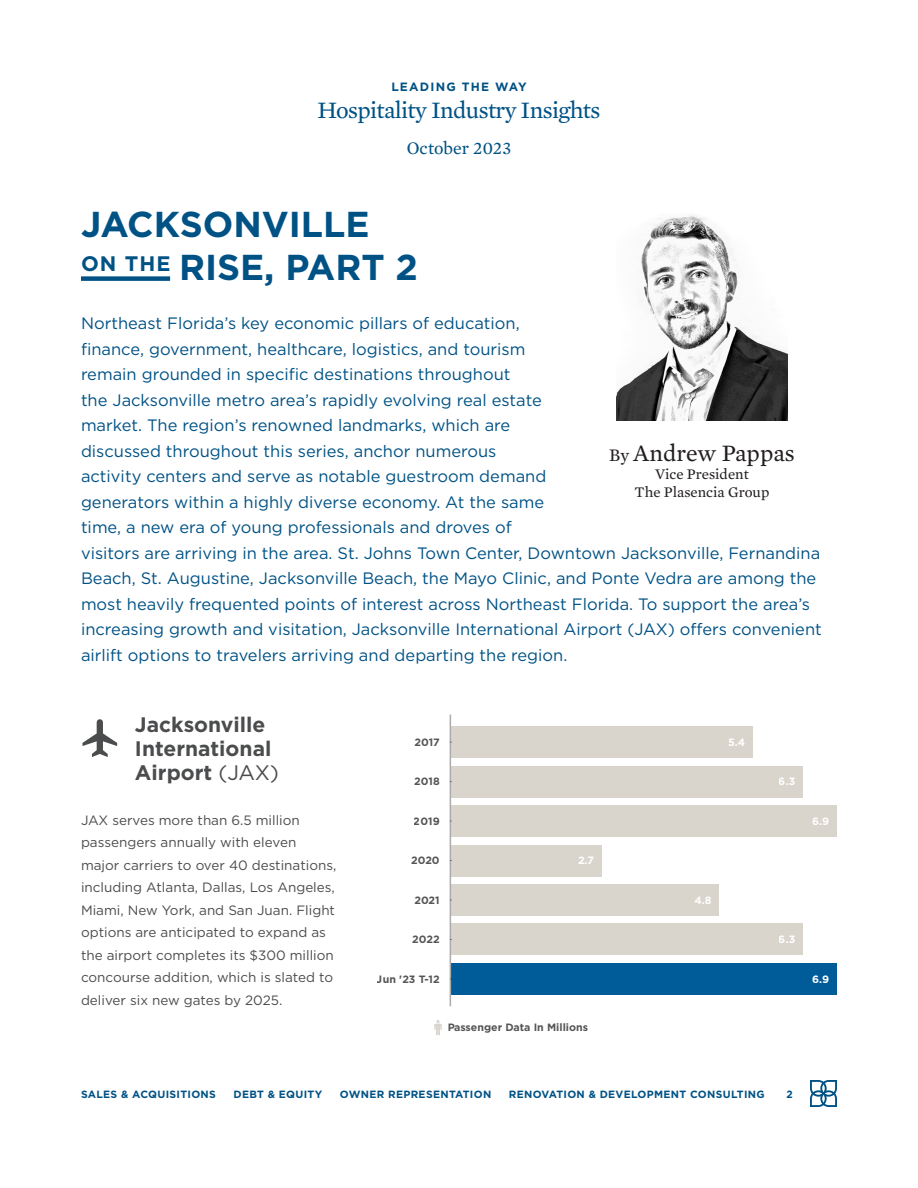
<style>
.page{position:relative;width:918px;height:1188px;background:#fff}
.page>*{position:absolute;margin:0;border:0;box-sizing:border-box;transform-origin:0 0}
.t1{font:700 36px/43.2px "Gotham";color:#005285}
.t2{font:24px "Mercury Text G2";letter-spacing:-.025em;color:#005285}
.t3{font:24px "Mercury Text G2";color:#231f20}
.t4{font:700 21px/24px "Gotham";color:#4b4c4d}
.t5{font:18px "Mercury Text G2";color:#005285}
.t6{font:16.5px/25.5px "Gotham";color:#005285}
.t7{font:15px/18px "Mercury Text G2";color:#231f20;text-align:center}
.t8{font:13.5px/22.5px "Gotham";color:#4b4c4d}
.t9{font:700 12px "Gotham";letter-spacing:.1em;color:#005285}
.t10{font:700 10.65px "Gotham";color:#555}
.t11{font:700 10.65px "Gotham";color:#fff}
.t12{font:700 10.5px "Gotham";letter-spacing:.03em;color:#005285}
.s1{font-size:18px}
.s2{font-weight:400}
</style>
<div class="page">
<svg style="left:810px;top:1080px;width:27px;height:27px"></svg>
<img style="left:617px;top:215px;width:170px;height:205px">
<div style="left:81px;top:276px;width:89px;height:5px;background:#005285"></div>
<div style="left:450px;top:726px;width:303px;height:32px;background:#d9d4cc"></div>
<div style="left:450px;top:766px;width:353px;height:31px;background:#d9d4cc"></div>
<div style="left:450px;top:805px;width:387px;height:32px;background:#d9d4cc"></div>
<div style="left:450px;top:845px;width:151px;height:31px;background:#d9d4cc"></div>
<div style="left:450px;top:884px;width:269px;height:32px;background:#d9d4cc"></div>
<div style="left:450px;top:924px;width:353px;height:31px;background:#d9d4cc"></div>
<div style="left:450px;top:963px;width:387px;height:32px;background:#005b99"></div>
<hr style="left:450px;top:715px;width:1px;height:291px;background:#acacac">
<svg style="left:434px;top:1020px;width:8px;height:15px"></svg>
<svg style="left:82px;top:719px;width:35px;height:38px"></svg>
<p class="t9" style="left:391px;top:78px;width:137px">LEADING THE WAY</p>
<h2 class="t2" style="left:318px;top:92px;width:284px">Hospitality Industry Insights</h2>
<p class="t5" style="left:407px;top:135px;width:106px">October 2023</p>
<h1 class="t1" style="left:81px;top:202px;width:338px">JACKSONVILLE<br><sup>ON</sup> <sup>THE</sup> RISE, PART 2</h1>
<p class="t6" style="left:81px;top:310px;width:742px">Northeast Florida’s key economic pillars of education,<br>finance, government, healthcare, logistics, and tourism<br>remain grounded in specific destinations throughout<br>the Jacksonville metro area’s rapidly evolving real estate<br>market. The region’s renowned landmarks, which are<br>discussed throughout this series, anchor numerous<br>activity centers and serve as notable guestroom demand<br>generators within a highly diverse economy. At the same<br>time, a new era of young professionals and droves of<br>visitors are arriving in the area. St. Johns Town Center, Downtown Jacksonville, Fernandina Beach, St. Augustine, Jacksonville Beach, the Mayo Clinic, and Ponte Vedra are among the most heavily frequented points of interest across Northeast Florida. To support the area’s increasing growth and visitation, Jacksonville International Airport (JAX) offers convenient airlift options to travelers arriving and departing the region.</p>
<h2 class="t3" style="left:609px;top:436px;width:187px"><span class="s1">By</span> Andrew Pappas</h2>
<p class="t7" style="left:635px;top:465px;width:136px">Vice President<br>The Plasencia Group</p>
<p class="t4" style="left:135px;top:712px;width:146px">Jacksonville<br>International<br>Airport <span class="s2">(JAX)</span></p>
<p class="t8" style="left:81px;top:808px;width:257px">JAX serves more than 6.5 million passengers annually with eleven major carriers to over 40 destinations, including Atlanta, Dallas, Los Angeles, Miami, New York, and San Juan. Flight options are anticipated to expand as the airport completes its $300 million concourse addition, which is slated to deliver six new gates by 2025.</p>
<p class="t10" style="left:414px;top:735px;width:27px">2017</p>
<p class="t10" style="left:414px;top:774px;width:27px">2018</p>
<p class="t10" style="left:414px;top:814px;width:27px">2019</p>
<p class="t10" style="left:411px;top:853px;width:30px">2020</p>
<p class="t10" style="left:414px;top:893px;width:27px">2021</p>
<p class="t10" style="left:412px;top:932px;width:29px">2022</p>
<p class="t10" style="left:377px;top:972px;width:64px">Jun '23 T-12</p>
<p class="t11" style="left:578px;top:853px;width:18px">2.7</p>
<p class="t10" style="left:447px;top:1020px;width:142px">Passenger Data In Millions</p>
<p class="t11" style="left:728px;top:735px;width:19px">5.4</p>
<p class="t11" style="left:695px;top:893px;width:19px">4.8</p>
<p class="t11" style="left:779px;top:774px;width:18px">6.3</p>
<p class="t11" style="left:812px;top:814px;width:19px">6.9</p>
<p class="t11" style="left:779px;top:932px;width:18px">6.3</p>
<p class="t11" style="left:812px;top:972px;width:19px">6.9</p>
<p class="t12" style="left:81px;top:1087px;width:136px">SALES &amp; ACQUISITIONS</p>
<p class="t12" style="left:234px;top:1087px;width:90px">DEBT &amp; EQUITY</p>
<p class="t12" style="left:340px;top:1087px;width:153px">OWNER REPRESENTATION</p>
<p class="t12" style="left:509px;top:1087px;width:257px">RENOVATION &amp; DEVELOPMENT CONSULTING</p>
<p class="t12" style="left:787px;top:1087px;width:8px">2</p>
</div>
